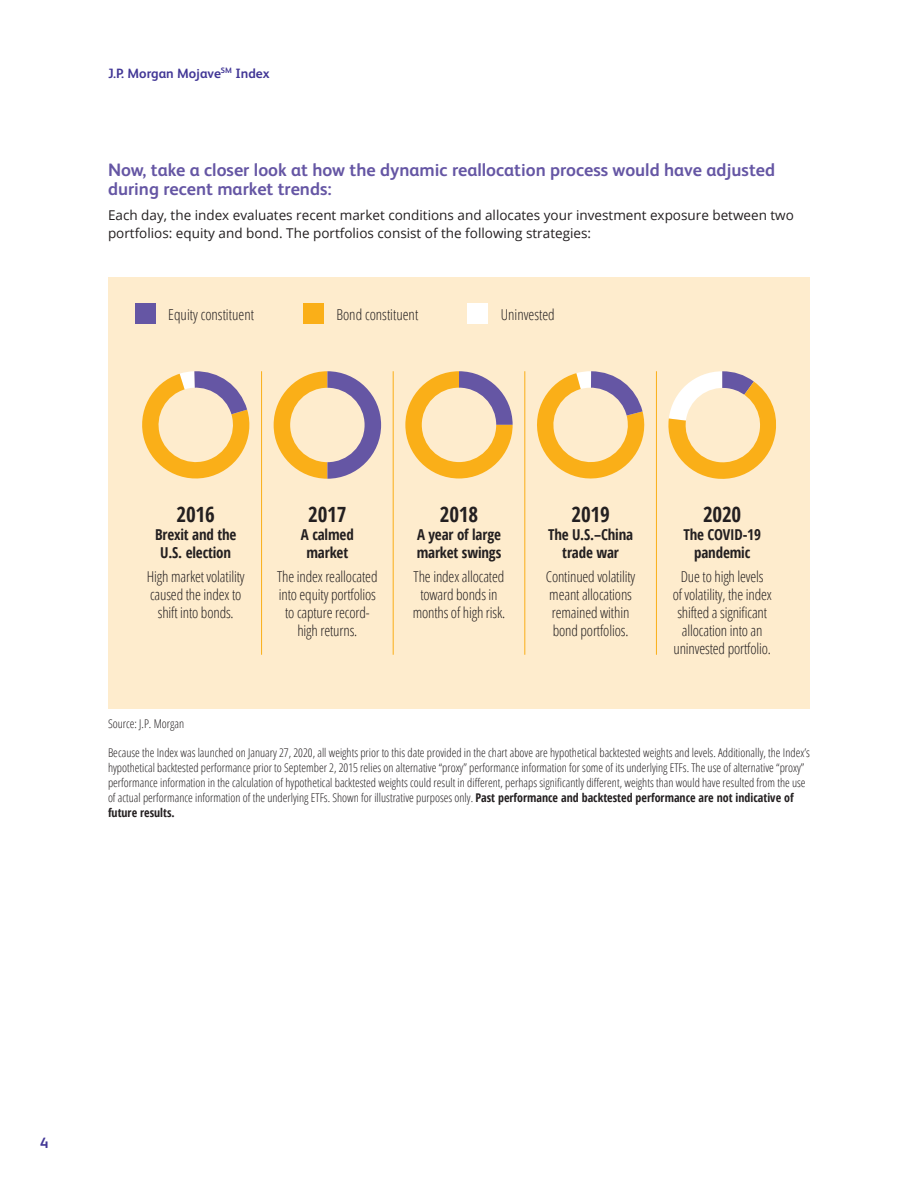
<style>
.page{position:relative;width:918px;height:1188px;background:#fff}
.page>*{position:absolute;margin:0;border:0;box-sizing:border-box;transform-origin:0 0}
.Chart_Graph_Subtitle{font:700 21px "Open Sans Condensed";letter-spacing:-.01em;color:#231f20}
.Chart_Text_2{font:700 21px "Open Sans Condensed";color:#231f20}
.Section_Subhead{font:700 18px/19.5px "FS Albert Pro";color:#6556a4}
.Chart_Graph_Subtitle-2{font:300 15px/18px "Open Sans Condensed";letter-spacing:-.01em;color:#231f20;text-align:center}
.Chart_Text_2-2{font:300 15px/18px "Open Sans Condensed";letter-spacing:-.01em;color:#231f20;text-align:center}
.Chart_Graph_Subtitle-3{font:700 15px/18px "Open Sans Condensed";letter-spacing:-.01em;color:#231f20;text-align:center}
.Call_to_Action{font:300 15px "Open Sans Condensed";color:#231f20}
.Chart_Text_2-3{font:700 15px/18px "Open Sans Condensed";letter-spacing:-.01em;color:#231f20;text-align:center}
.t1{font:700 15px "FS Albert Pro";color:#423796}
.Body_Copy{font:13.5px/18px "Open Sans";color:#231f20}
.t2{font:700 13.5px "FS Albert Pro";color:#423796}
.Disclosures{font:300 12px/15px "Open Sans Condensed";color:#231f20}
.s1{font-weight:700}
</style>
<div class="page">
<div style="left:108px;top:277px;width:702px;height:431px;background:#feeccd"></div>
<svg style="left:274px;top:371px;width:107px;height:108px"></svg>
<div style="left:290px;top:388px;width:75px;height:74px;background:#feeccd;border-radius:50%"></div>
<svg style="left:142px;top:371px;width:108px;height:108px"></svg>
<svg style="left:537px;top:371px;width:108px;height:108px"></svg>
<svg style="left:405px;top:371px;width:108px;height:107px"></svg>
<div style="left:422px;top:388px;width:74px;height:74px;background:#feeccd;border-radius:50%"></div>
<svg style="left:668px;top:371px;width:108px;height:108px"></svg>
<hr style="left:656px;top:371px;width:1px;height:284px;background:#faaf18">
<hr style="left:524px;top:371px;width:1px;height:284px;background:#faaf18">
<hr style="left:393px;top:371px;width:1px;height:284px;background:#faaf18">
<hr style="left:261px;top:371px;width:1px;height:284px;background:#faaf18">
<div style="left:135px;top:304px;width:20px;height:20px;background:#6556a4"></div>
<div style="left:303px;top:304px;width:20px;height:20px;background:#faaf18"></div>
<div style="left:467px;top:304px;width:21px;height:20px;background:#fff"></div>
<p class="t2" style="left:108px;top:64px;width:163px">J.P. Morgan Mojave<sup>SM</sup> Index</p>
<p class="Section_Subhead" style="left:108px;top:159px;width:669px">Now, take a closer look at how the dynamic reallocation process would have adjusted during recent market trends:</p>
<p class="Body_Copy" style="left:108px;top:206px;width:687px">Each day, the index evaluates recent market conditions and allocates your investment exposure between two portfolios: equity and bond. The portfolios consist of the following strategies:</p>
<p class="Call_to_Action" style="left:168px;top:304px;width:87px">Equity constituent</p>
<p class="Call_to_Action" style="left:336px;top:304px;width:83px">Bond constituent</p>
<p class="Call_to_Action" style="left:501px;top:304px;width:56px">Uninvested</p>
<p class="Chart_Graph_Subtitle" style="left:177px;top:500px;width:40px">2016</p>
<p class="Chart_Graph_Subtitle-3" style="left:155px;top:526px;width:83px">Brexit and the<br>U.S. election</p>
<p class="Chart_Graph_Subtitle-2" style="left:147px;top:567px;width:99px">High market volatility caused the index to shift into bonds.</p>
<p class="Chart_Graph_Subtitle" style="left:308px;top:500px;width:40px">2017</p>
<p class="Chart_Graph_Subtitle-3" style="left:301px;top:526px;width:54px">A calmed market</p>
<p class="Chart_Graph_Subtitle-2" style="left:277px;top:567px;width:102px">The index reallocated into equity portfolios to capture record&shy;high returns.</p>
<p class="Chart_Graph_Subtitle" style="left:440px;top:500px;width:40px">2018</p>
<p class="Chart_Graph_Subtitle-3" style="left:417px;top:526px;width:86px;text-align:left">A year of large market swings</p>
<p class="Chart_Graph_Subtitle-2" style="left:413px;top:567px;width:94px">The index allocated toward bonds in months of high risk.</p>
<p class="Chart_Graph_Subtitle" style="left:571px;top:500px;width:40px">2019</p>
<p class="Chart_Graph_Subtitle-3" style="left:548px;top:526px;width:87px">The U.S.–China trade war</p>
<p class="Chart_Graph_Subtitle-2" style="left:546px;top:567px;width:91px;text-align:left">Continued volatility meant allocations remained within bond portfolios.</p>
<p class="Chart_Text_2" style="left:703px;top:500px;width:40px">2020</p>
<p class="Chart_Text_2-3" style="left:683px;top:526px;width:79px">The COVID-19 pandemic</p>
<p class="Chart_Text_2-2" style="left:673px;top:567px;width:101px">Due to high levels<br>of volatility, the index shifted a significant allocation into an uninvested portfolio.</p>
<p class="Disclosures" style="left:108px;top:716px;width:78px">Source: J.P. Morgan</p>
<p class="Disclosures" style="left:108px;top:744px;width:704px">Because the Index was launched on January 27, 2020, all weights prior to this date provided in the chart above are hypothetical backtested weights and levels. Additionally, the Index’s hypothetical backtested performance prior to September 2, 2015 relies on alternative “proxy” performance information for some of its underlying ETFs. The use of alternative “proxy” performance information in the calculation of hypothetical backtested weights could result in different, perhaps significantly different, weights than would have resulted from the use of actual performance information of the underlying ETFs. Shown for illustrative purposes only. <span class="s1">Past performance and backtested performance are not indicative of future results.</span></p>
<p class="t1" style="left:40px;top:1132px;width:10px">4</p>
</div>
